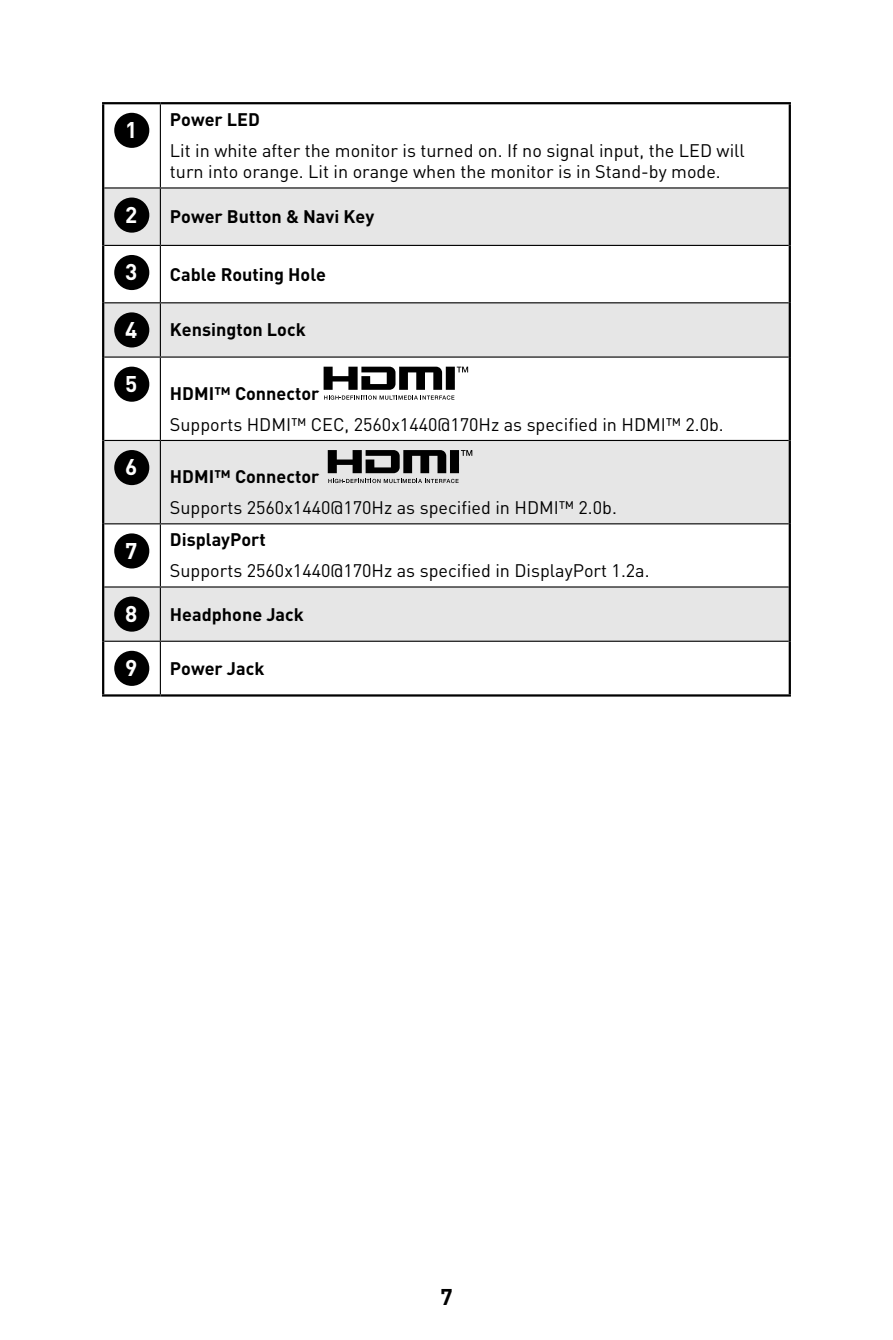
<style>
.page{position:relative;width:893px;height:1340px;background:#fff}
.page>*{position:absolute;margin:0;border:0;box-sizing:border-box;transform-origin:0 0}
.Number{font:700 22.5px "MSI Din Pro Noto CJK";color:#fff}
.t1{font:700 22.5px "MSI Din Pro Noto CJK";color:#000}
.Text{font:18px/21.6px "MSI Din Pro Noto CJK";color:#000}
.Title_4{font:700 18px "MSI Din Pro Noto CJK";color:#000}
</style>
<div class="page">
<svg style="left:104px;top:188px;width:685px;height:452px;fill:#e6e6e6"></svg>
<hr style="left:104px;top:187px;width:56px;height:1px;background:#000">
<hr style="left:160px;top:187px;width:629px;height:1px;background:#000">
<hr style="left:104px;top:245px;width:56px;height:1px;background:#000">
<hr style="left:160px;top:245px;width:629px;height:1px;background:#000">
<hr style="left:104px;top:302px;width:56px;height:1px;background:#000">
<hr style="left:160px;top:302px;width:629px;height:1px;background:#000">
<hr style="left:104px;top:356px;width:56px;height:1px;background:#000">
<hr style="left:104px;top:440px;width:56px;height:1px;background:#000">
<hr style="left:104px;top:523px;width:56px;height:1px;background:#000">
<hr style="left:104px;top:586px;width:56px;height:1px;background:#000">
<hr style="left:160px;top:586px;width:629px;height:1px;background:#000">
<hr style="left:104px;top:640px;width:56px;height:2px;background:#000">
<hr style="left:160px;top:104px;width:1px;height:83px;background:#000">
<hr style="left:160px;top:188px;width:1px;height:57px;background:#000">
<hr style="left:160px;top:246px;width:1px;height:56px;background:#000">
<hr style="left:160px;top:303px;width:1px;height:53px;background:#000">
<hr style="left:160px;top:357px;width:1px;height:83px;background:#000">
<hr style="left:160px;top:441px;width:1px;height:82px;background:#000">
<hr style="left:160px;top:642px;width:1px;height:52px;background:#000">
<hr style="left:160px;top:523px;width:629px;height:1px;background:#000">
<hr style="left:160px;top:524px;width:1px;height:62px;background:#000">
<hr style="left:160px;top:587px;width:1px;height:53px;background:#000">
<hr style="left:102px;top:641px;width:2px;height:53px;background:#000">
<hr style="left:102px;top:694px;width:58px;height:2px;background:#000">
<hr style="left:102px;top:102px;width:58px;height:2px;background:#000">
<hr style="left:102px;top:104px;width:2px;height:84px;background:#000">
<hr style="left:160px;top:102px;width:631px;height:2px;background:#000">
<hr style="left:102px;top:188px;width:2px;height:57px;background:#000">
<hr style="left:102px;top:245px;width:2px;height:58px;background:#000">
<hr style="left:102px;top:303px;width:2px;height:54px;background:#000">
<hr style="left:102px;top:357px;width:2px;height:83px;background:#000">
<hr style="left:102px;top:440px;width:2px;height:84px;background:#000">
<hr style="left:102px;top:524px;width:2px;height:63px;background:#000">
<hr style="left:102px;top:587px;width:2px;height:54px;background:#000">
<hr style="left:160px;top:356px;width:629px;height:1px;background:#000">
<hr style="left:160px;top:440px;width:629px;height:1px;background:#000">
<hr style="left:160px;top:640px;width:629px;height:2px;background:#000">
<hr style="left:160px;top:694px;width:631px;height:2px;background:#000">
<hr style="left:789px;top:104px;width:2px;height:84px;background:#000">
<hr style="left:789px;top:188px;width:2px;height:57px;background:#000">
<hr style="left:789px;top:245px;width:2px;height:58px;background:#000">
<hr style="left:789px;top:303px;width:2px;height:54px;background:#000">
<hr style="left:789px;top:357px;width:2px;height:83px;background:#000">
<hr style="left:789px;top:440px;width:2px;height:84px;background:#000">
<hr style="left:789px;top:524px;width:2px;height:63px;background:#000">
<hr style="left:789px;top:587px;width:2px;height:54px;background:#000">
<hr style="left:789px;top:641px;width:2px;height:53px;background:#000">
<div style="left:116px;top:114px;width:32px;height:32px;background:#000;border-radius:50%"></div>
<div style="left:114px;top:113px;width:35px;height:35px;border:3px solid #000;border-radius:50%"></div>
<div style="left:116px;top:199px;width:32px;height:32px;background:#000;border-radius:50%"></div>
<div style="left:114px;top:197px;width:35px;height:36px;border:3px solid #000;border-radius:50%"></div>
<div style="left:116px;top:256px;width:32px;height:32px;background:#000;border-radius:50%"></div>
<div style="left:114px;top:255px;width:35px;height:35px;border:3px solid #000;border-radius:50%"></div>
<div style="left:116px;top:314px;width:32px;height:32px;background:#000;border-radius:50%"></div>
<div style="left:114px;top:312px;width:35px;height:35px;border:3px solid #000;border-radius:50%"></div>
<div style="left:116px;top:368px;width:32px;height:32px;background:#000;border-radius:50%"></div>
<div style="left:114px;top:366px;width:35px;height:36px;border:3px solid #000;border-radius:50%"></div>
<svg style="left:324px;top:366px;width:144px;height:34px"></svg>
<div style="left:116px;top:451px;width:32px;height:32px;background:#000;border-radius:50%"></div>
<div style="left:114px;top:450px;width:35px;height:35px;border:3px solid #000;border-radius:50%"></div>
<svg style="left:328px;top:450px;width:144px;height:23px;background:#5d5d5d"></svg>
<svg style="left:328px;top:479px;width:131px;height:4px"></svg>
<div style="left:116px;top:535px;width:32px;height:32px;background:#000;border-radius:50%"></div>
<div style="left:114px;top:533px;width:35px;height:35px;border:3px solid #000;border-radius:50%"></div>
<div style="left:116px;top:598px;width:32px;height:32px;background:#000;border-radius:50%"></div>
<div style="left:114px;top:596px;width:35px;height:35px;border:3px solid #000;border-radius:50%"></div>
<div style="left:116px;top:652px;width:32px;height:32px;background:#000;border-radius:50%"></div>
<div style="left:114px;top:651px;width:35px;height:35px;border:3px solid #000;border-radius:50%"></div>
<p class="Number" style="left:125px;top:117px;width:14px">1</p>
<p class="Title_4" style="left:170px;top:109px;width:92px">Power LED</p>
<p class="Text" style="left:170px;top:140px;width:576px">Lit in white after the monitor is turned on. If no signal input, the LED will turn into orange. Lit in orange when the monitor is in Stand-by mode.</p>
<p class="Number" style="left:125px;top:202px;width:14px">2</p>
<p class="Title_4" style="left:170px;top:206px;width:206px">Power Button &amp; Navi Key</p>
<p class="Number" style="left:125px;top:259px;width:14px">3</p>
<p class="Title_4" style="left:170px;top:264px;width:158px">Cable Routing Hole</p>
<p class="Number" style="left:125px;top:317px;width:14px">4</p>
<p class="Title_4" style="left:170px;top:319px;width:137px">Kensington Lock</p>
<p class="Number" style="left:125px;top:371px;width:14px">5</p>
<p class="Title_4" style="left:170px;top:383px;width:151px">HDMI™ Connector</p>
<p class="Text" style="left:170px;top:414px;width:555px">Supports HDMI™ CEC, 2560x1440@170Hz as specified in HDMI™ 2.0b.</p>
<p class="Number" style="left:125px;top:454px;width:14px">6</p>
<p class="Number" style="left:125px;top:538px;width:14px">7</p>
<p class="Title_4" style="left:170px;top:466px;width:151px">HDMI™ Connector</p>
<p class="Text" style="left:170px;top:497px;width:448px">Supports 2560x1440@170Hz as specified in HDMI™ 2.0b.</p>
<p class="Title_4" style="left:170px;top:529px;width:97px">DisplayPort</p>
<p class="Text" style="left:170px;top:560px;width:481px">Supports 2560x1440@170Hz as specified in DisplayPort 1.2a.</p>
<p class="Number" style="left:125px;top:601px;width:14px">8</p>
<p class="Title_4" style="left:170px;top:604px;width:135px">Headphone Jack</p>
<p class="Number" style="left:125px;top:655px;width:14px">9</p>
<p class="Title_4" style="left:170px;top:658px;width:96px">Power Jack</p>
<p class="t1" style="left:440px;top:1283px;width:14px">7</p>
</div>
